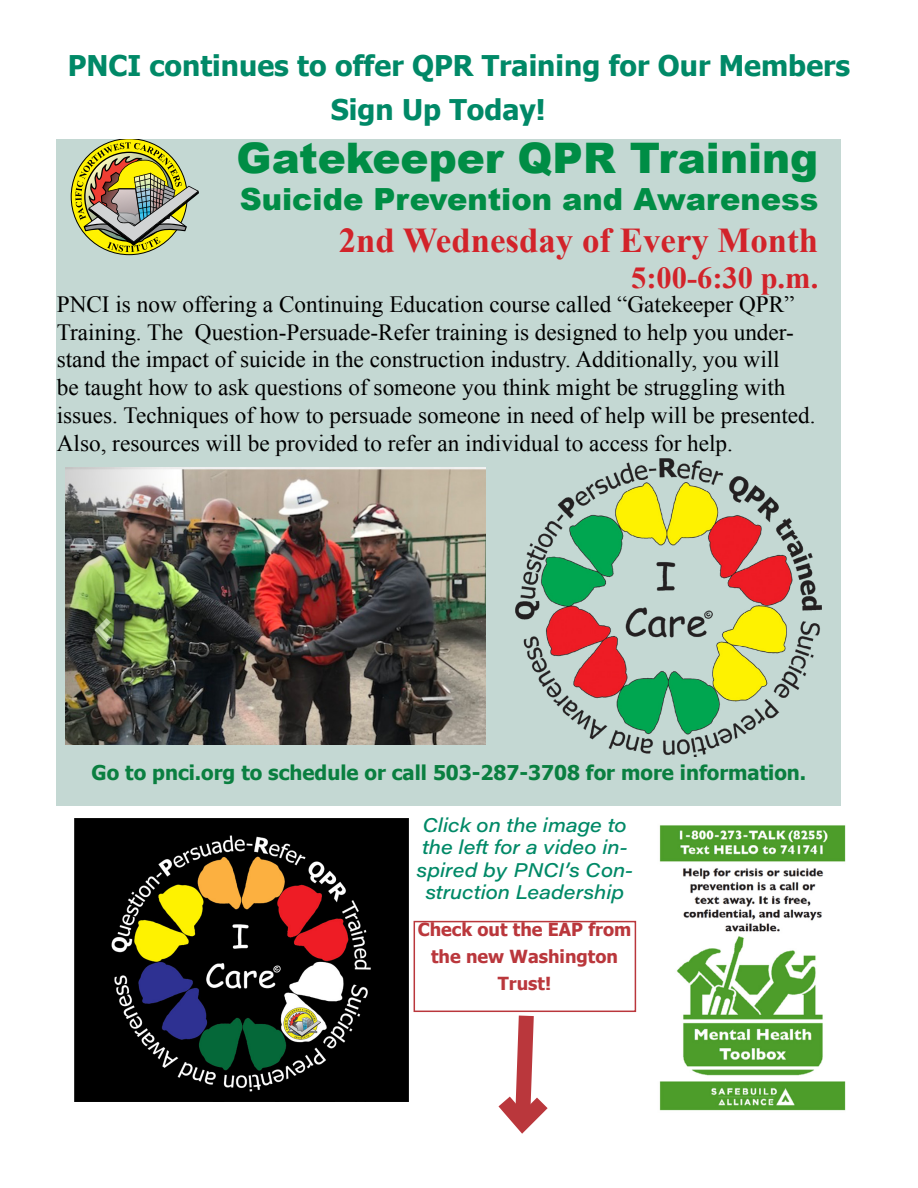
<style>
.page{position:relative;width:918px;height:1188px;background:#fff}
.page>*{position:absolute;margin:0;border:0;box-sizing:border-box;transform-origin:0 0}
.t1{font:900 42.15px "Arial";color:#008d45}
.t2{font:700 34.8px "Times New Roman";color:#d2232a}
.t3{font:900 30.45px "Arial";color:#008d45}
.t4{font:700 30.45px "Times New Roman";color:#d2232a}
.t5{font:700 28.5px/43.8px "Tahoma";color:#008967}
.t6{font:23.25px/27.9px "Times New Roman";color:#000}
.t7{font:700 20.4px "Tahoma";color:#0a7f40}
.t8{font:19.5px/22.5px "Acumin Variable Concept";color:#008967;text-align:center}
.t9{font:700 18px/27px "Tahoma";color:#ba373c;text-align:center}
</style>
<div class="page">
<img style="left:659px;top:825px;width:187px;height:286px">
<img style="left:75px;top:818px;width:333px;height:283px">
<div style="left:56px;top:139px;width:785px;height:667px;background:#c4d8d3"></div>
<img style="left:65px;top:467px;width:420px;height:278px">
<img style="left:71px;top:140px;width:128px;height:115px">
<img style="left:515px;top:459px;width:307px;height:298px">
<svg style="left:498px;top:1015px;width:50px;height:119px"></svg>
<div style="left:414px;top:921px;width:222px;height:91px;border:2px solid #ba373c"></div>
<p class="t5" style="left:331px;top:42px;width:521px;text-indent:-263px">PNCI continues to offer QPR Training for Our Members<br>Sign Up Today!</p>
<h1 class="t1" style="left:237px;top:128px;width:583px">Gatekeeper QPR Training</h1>
<h3 class="t3" style="left:240px;top:177px;width:580px">Suicide Prevention and Awareness</h3>
<h2 class="t2" style="left:339px;top:216px;width:481px">2nd Wednesday of Every Month</h2>
<h3 class="t4" style="left:631px;top:257px;width:189px">5:00-6:30 p.m.</h3>
<p class="t6" style="left:57px;top:290px;width:760px">PNCI is now offering a Continuing Education course called “Gatekeeper QPR” Training. The Question-Persuade-Refer training is designed to help you under&shy;stand the impact of suicide in the construction industry. Additionally, you will<br>be taught how to ask questions of someone you think might be struggling with issues. Techniques of how to persuade someone in need of help will be presented.<br>Also, resources will be provided to refer an individual to access for help.</p>
<p class="t7" style="left:92px;top:758px;width:716px">Go to pnci.org to schedule or call 503-287-3708 for more information.</p>
<p class="t8" style="left:417px;top:813px;width:218px">Click on the image to the left for a video in&shy;spired by PNCI’s Con&shy;struction Leadership</p>
<p class="t9" style="left:418px;top:915px;width:215px">Check out the EAP from the new Washington<br>Trust!</p>
</div>
